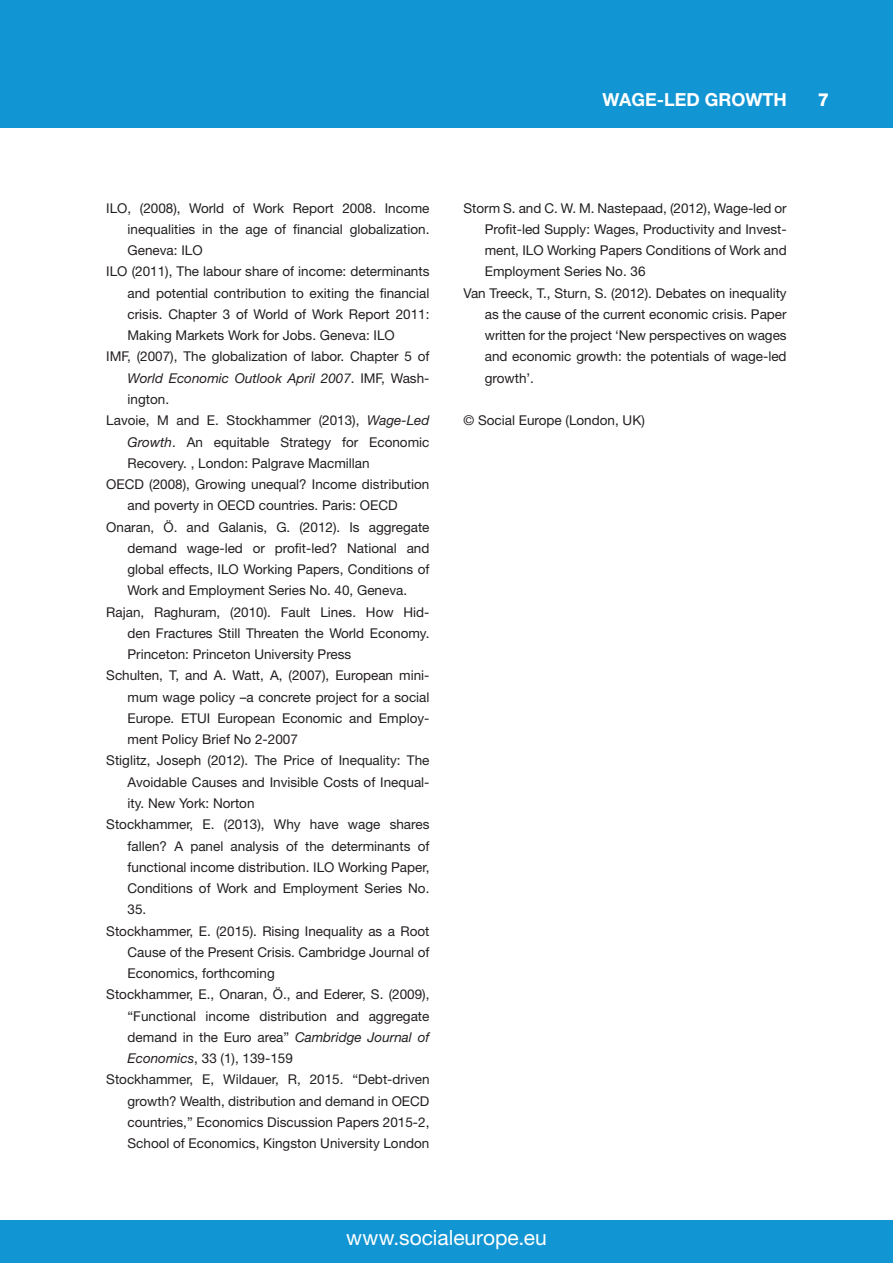
<style>
.page{position:relative;width:893px;height:1263px;background:#fff}
.page>*{position:absolute;margin:0;border:0;box-sizing:border-box;transform-origin:0 0}
.Pull_Quote{font:21px "Helvetica Neue LT Std";color:#fff}
.t1{font:700 18px "Helvetica Neue LT Std";color:#fff}
.t2{font:800 18px "Helvetica Neue LT Std";color:#fff}
.Endnotes{font:13.5px/21.3px "Helvetica Neue LT Std";color:#231f20;text-align:justify}
.s1{font-style:italic}
</style>
<div class="page">
<div style="left:0;top:0;width:893px;height:128px;background:#1195d3"></div>
<div style="left:0;top:1220px;width:893px;height:43px;background:#1195d3"></div>
<h2 class="t1" style="left:602px;top:89px;width:186px">WAGE-LED GROWTH</h2>
<h2 class="t2" style="left:818px;top:89px;width:13px">7</h2>
<p class="Endnotes" style="left:128px;top:197px;width:303px;text-indent:-21px">ILO, (2008), World of Work Report 2008. Income inequalities in the age of financial globalization.<br>Geneva: ILO</p>
<p class="Endnotes" style="left:128px;top:261px;width:303px;text-indent:-21px">ILO (2011), The labour share of income: determinants and potential contribution to exiting the financial crisis. Chapter 3 of World of Work Report 2011:<br>Making Markets Work for Jobs. Geneva: ILO</p>
<p class="Endnotes" style="left:128px;top:346px;width:303px;text-indent:-21px">IMF, (2007), The globalization of labor. Chapter 5 of <span class="s1">World Economic Outlook April 2007</span>. IMF, Wash&shy;ington.</p>
<p class="Endnotes" style="left:128px;top:410px;width:303px;text-indent:-21px">Lavoie, M and E. Stockhammer (2013), <span class="s1">Wage-Led Growth</span>. An equitable Strategy for Economic Recovery. , London: Palgrave Macmillan</p>
<p class="Endnotes" style="left:128px;top:473px;width:303px;text-indent:-21px">OECD (2008), Growing unequal? Income distribution and poverty in OECD countries. Paris: OECD</p>
<p class="Endnotes" style="left:128px;top:516px;width:303px;text-indent:-21px">Onaran, Ö. and Galanis, G. (2012). Is aggregate demand wage-led or profit-led? National and global effects, ILO Working Papers, Conditions of Work and Employment Series No. 40, Geneva.</p>
<p class="Endnotes" style="left:128px;top:601px;width:303px;text-indent:-21px">Rajan, Raghuram, (2010). Fault Lines. How Hid&shy;den Fractures Still Threaten the World Economy.<br>Princeton: Princeton University Press</p>
<p class="Endnotes" style="left:128px;top:665px;width:303px;text-indent:-21px">Schulten, T, and A. Watt, A, (2007), European mini&shy;mum wage policy –a concrete project for a social Europe. ETUI European Economic and Employ&shy;ment Policy Brief No 2-2007</p>
<p class="Endnotes" style="left:128px;top:750px;width:303px;text-indent:-21px">Stiglitz, Joseph (2012). The Price of Inequality: The Avoidable Causes and Invisible Costs of Inequal&shy;ity. New York: Norton</p>
<p class="Endnotes" style="left:128px;top:814px;width:303px;text-indent:-21px">Stockhammer, E. (2013), Why have wage shares fallen? A panel analysis of the determinants of functional income distribution. ILO Working Paper, Conditions of Work and Employment Series No.<br>35.</p>
<p class="Endnotes" style="left:128px;top:920px;width:303px;text-indent:-21px">Stockhammer, E. (2015). Rising Inequality as a Root Cause of the Present Crisis. Cambridge Journal of Economics, forthcoming</p>
<p class="Endnotes" style="left:128px;top:984px;width:303px;text-indent:-21px">Stockhammer, E., Onaran, Ö., and Ederer, S. (2009), “Functional income distribution and aggregate demand in the Euro area” <span class="s1">Cambridge Journal of Economics</span>, 33 (1), 139-159</p>
<p class="Endnotes" style="left:128px;top:1069px;width:303px;text-indent:-21px">Stockhammer, E, Wildauer, R, 2015. “Debt-driven growth? Wealth, distribution and demand in OECD countries,” Economics Discussion Papers 2015-2, School of Economics, Kingston University London</p>
<p class="Endnotes" style="left:485px;top:197px;width:303px;text-indent:-21px">Storm S. and C. W. M. Nastepaad, (2012), Wage-led or Profit-led Supply: Wages, Productivity and Invest&shy;ment, ILO Working Papers Conditions of Work and Employment Series No. 36</p>
<p class="Endnotes" style="left:485px;top:282px;width:303px;text-indent:-21px">Van Treeck, T., Sturn, S. (2012). Debates on inequality as the cause of the current economic crisis. Paper written for the project ‘New perspectives on wages and economic growth: the potentials of wage-led growth’.</p>
<p class="Endnotes" style="left:463px;top:410px;width:183px">© Social Europe (London, UK)</p>
<p class="Pull_Quote" style="left:346px;top:1225px;width:202px">www.socialeurope.eu</p>
</div>
